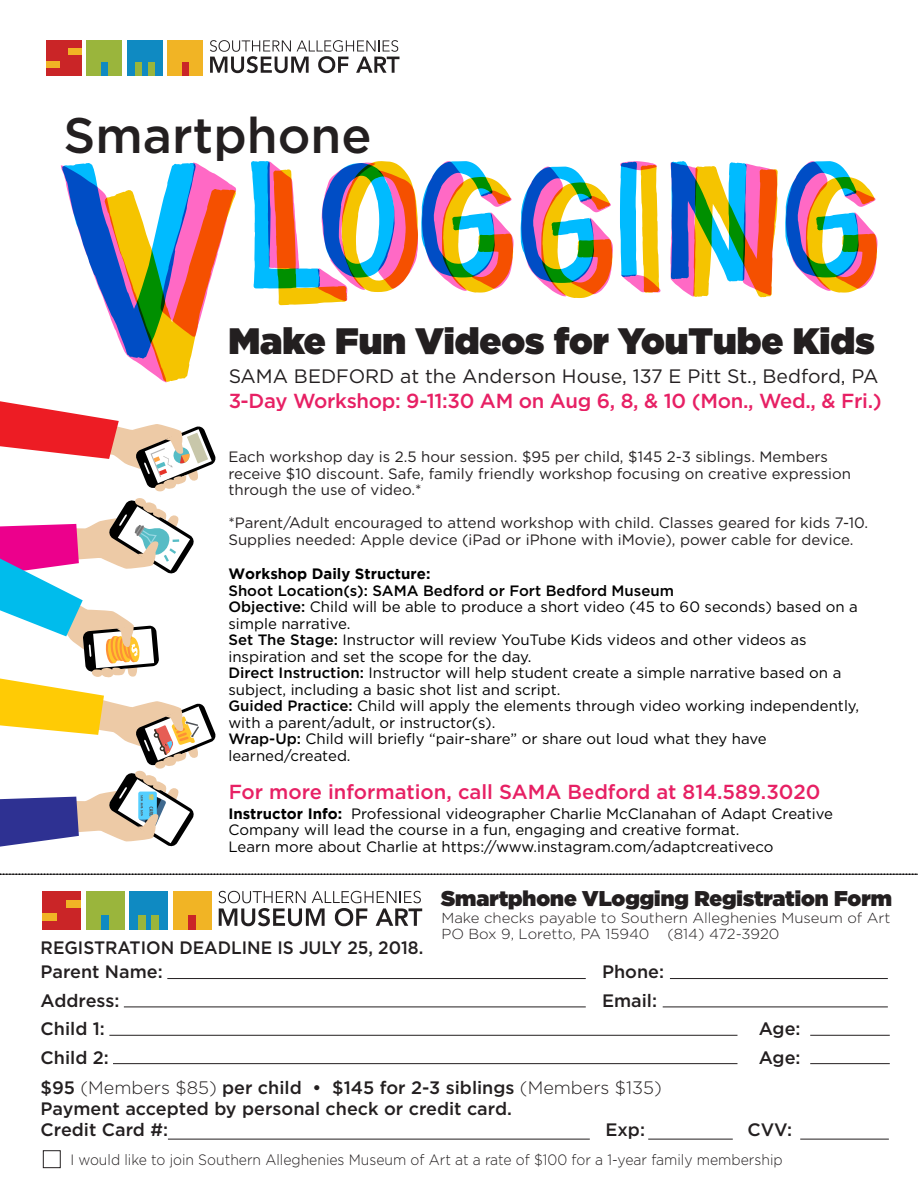
<style>
.page{position:relative;width:918px;height:1188px;background:#fff}
.page>*{position:absolute;margin:0;border:0;box-sizing:border-box;transform-origin:0 0}
.t1{font:500 49.95px "Gotham";color:#231f20}
.t2{font:900 36.75px "Gotham";color:#231f20}
.t3{font:900 21.3px "Gotham";color:#231f20}
.t4{font:500 20.25px "Gotham";letter-spacing:-.01em;color:#e72064}
.t5{font:19.5px "Gotham";color:#231f20}
.t6{font:500 18px/28.5px "Gotham";color:#231f20}
.t7{font:500 18px "Gotham";color:#231f20;scale:.95 1}
.t8{font:15px/16.5px "Gotham";color:#000}
.t9{font:15px/16.5px "Gotham";color:#231f20}
.t10{font:300 15px "Gotham";color:#231f20;scale:.93 1}
.t11{font:700 15px "Gotham";color:#000}
.t12{font:300 14.55px/16.8px "Gotham";color:#231f20}
.s1{font-weight:500}
.s2{font-weight:700}
.s3{font-weight:300}
</style>
<div class="page">
<svg style="left:61px;top:162px;width:175px;height:221px"></svg>
<svg style="left:251px;top:161px;width:263px;height:144px"></svg>
<svg style="left:521px;top:167px;width:92px;height:131px"></svg>
<svg style="left:785px;top:161px;width:93px;height:132px"></svg>
<svg style="left:620px;top:161px;width:41px;height:132px"></svg>
<svg style="left:670px;top:161px;width:108px;height:136px"></svg>
<div style="left:43px;top:1150px;width:18px;height:18px;border:1px solid #231f20"></div>
<div style="left:168px;top:40px;width:35px;height:36px;background:#f1b425"></div>
<svg style="left:210px;top:40px;width:190px;height:33px"></svg>
<div style="left:46px;top:40px;width:35px;height:36px;background:#ca2527"></div>
<div style="left:86px;top:40px;width:36px;height:36px;background:#9ab53c"></div>
<div style="left:127px;top:40px;width:36px;height:36px;background:#0f8ac2"></div>
<div style="left:135px;top:63px;width:7px;height:13px;background:#9ab53c"></div>
<div style="left:182px;top:63px;width:7px;height:13px;background:#ca2527"></div>
<div style="left:101px;top:63px;width:7px;height:13px;background:#0f8ac2"></div>
<div style="left:46px;top:61px;width:13px;height:6px;background:#f1b425"></div>
<div style="left:68px;top:49px;width:13px;height:6px;background:#f1b425"></div>
<div style="left:148px;top:63px;width:6px;height:13px;background:#9ab53c"></div>
<div style="left:173px;top:891px;width:38px;height:38px;background:#f1b425"></div>
<svg style="left:219px;top:891px;width:203px;height:35px"></svg>
<div style="left:42px;top:891px;width:39px;height:38px;background:#ca2527"></div>
<div style="left:86px;top:891px;width:38px;height:38px;background:#9ab53c"></div>
<div style="left:130px;top:891px;width:38px;height:38px;background:#0f8ac2"></div>
<div style="left:138px;top:915px;width:8px;height:14px;background:#9ab53c"></div>
<div style="left:189px;top:915px;width:7px;height:14px;background:#ca2527"></div>
<div style="left:101px;top:915px;width:8px;height:14px;background:#0f8ac2"></div>
<div style="left:42px;top:913px;width:15px;height:7px;background:#f1b425"></div>
<div style="left:66px;top:900px;width:15px;height:7px;background:#f1b425"></div>
<div style="left:152px;top:915px;width:7px;height:14px;background:#9ab53c"></div>
<hr style="left:167px;top:978px;width:419px;height:1px;background:#231f20">
<hr style="left:168px;top:1139px;width:422px;height:1px;background:#231f20">
<hr style="left:800px;top:1139px;width:89px;height:1px;background:#231f20">
<hr style="left:648px;top:1139px;width:85px;height:1px;background:#231f20">
<hr style="left:124px;top:1007px;width:462px;height:1px;background:#231f20">
<hr style="left:670px;top:978px;width:218px;height:1px;background:#231f20">
<hr style="left:663px;top:1007px;width:225px;height:1px;background:#231f20">
<hr style="left:810px;top:1035px;width:80px;height:1px;background:#231f20">
<hr style="left:810px;top:1063px;width:80px;height:1px;background:#231f20">
<hr style="left:109px;top:1035px;width:629px;height:1px;background:#231f20">
<hr style="left:113px;top:1063px;width:625px;height:1px;background:#231f20">
<svg style="left:0;top:401px;width:216px;height:446px"></svg>
<svg style="left:0;top:873px;width:918px;height:2px;background:#6e6d6d"></svg>
<h1 class="t1" style="left:64px;top:103px;width:310px">Smartphone</h1>
<h2 class="t2" style="left:228px;top:315px;width:648px">Make Fun Videos for YouTube Kids</h2>
<h3 class="t5" style="left:228px;top:363px;width:652px">SAMA BEDFORD at the Anderson House, 137 E Pitt St., Bedford, PA</h3>
<h3 class="t4" style="left:228px;top:387px;width:655px">3-Day Workshop: 9-11:30 AM on Aug 6, 8, &amp; 10 (Mon., Wed., &amp; Fri.)</h3>
<p class="t9" style="left:228px;top:449px;width:624px">Each workshop day is 2.5 hour session. $95 per child, $145 2-3 siblings. Members receive $10 discount. Safe, family friendly workshop focusing on creative expression through the use of video.*</p>
<p class="t9" style="left:228px;top:515px;width:641px">*Parent/Adult encouraged to attend workshop with child. Classes geared for kids 7-10.<br>Supplies needed: Apple device (iPad or iPhone with iMovie), power cable for device.</p>
<p class="t11" style="left:228px;top:565px;width:204px">Workshop Daily Structure:</p>
<p class="t8" style="left:228px;top:582px;width:632px"><span class="s1">Shoot Location(s): SAMA Bedford or Fort Bedford Museum<br>Objective:</span> Child will be able to produce a short video (45 to 60 seconds) based on a simple narrative.<br><span class="s1">Set The Stage:</span> Instructor will review YouTube Kids videos and other videos as inspiration and set the scope for the day.<br><span class="s1">Direct Instruction:</span> Instructor will help student create a simple narrative based on a subject, including a basic shot list and script.<br><span class="s1">Guided Practice:</span> Child will apply the elements through video working independently, with a parent/adult, or instructor(s).<br><span class="s1">Wrap-Up:</span> Child will briefly “pair-share” or share out loud what they have learned/created.</p>
<h3 class="t4" style="left:228px;top:778px;width:594px">For more information, call SAMA Bedford at 814.589.3020</h3>
<p class="t8" style="left:228px;top:805px;width:606px"><span class="s2">Instructor Info:</span> Professional videographer Charlie McClanahan of Adapt Creative<br>Company will lead the course in a fun, engaging and creative format.<br>Learn more about Charlie at https://www.instagram.com/adaptcreativeco</p>
<p class="t7" style="left:41px;top:936px;width:404px">REGISTRATION DEADLINE IS JULY 25, 2018.</p>
<p class="t6" style="left:41px;top:958px;width:124px">Parent Name:<br>Address:<br>Child 1:</p>
<h3 class="t3" style="left:441px;top:883px;width:452px">Smartphone VLogging Registration Form</h3>
<p class="t12" style="left:441px;top:909px;width:451px">Make checks payable to Southern Alleghenies Museum of Art<br>PO Box 9, Loretto, PA 15940 (814) 472-3920</p>
<p class="t6" style="left:602px;top:958px;width:64px">Phone:<br>Email:</p>
<p class="t6" style="left:759px;top:1015px;width:43px">Age:</p>
<p class="t6" style="left:41px;top:1043px;width:70px">Child 2:</p>
<p class="t6" style="left:759px;top:1043px;width:43px">Age:</p>
<p class="t6" style="left:41px;top:1077px;width:623px;line-height:21px">$95 <span class="s3">(Members $85)</span> per child • $145 for 2-3 siblings <span class="s3">(Members $135)<br></span>Payment accepted by personal check or credit card.<br>Credit Card #:</p>
<p class="t6" style="left:605px;top:1115px;width:41px">Exp:</p>
<p class="t6" style="left:748px;top:1115px;width:46px">CVV:</p>
<p class="t10" style="left:70px;top:1150px;width:767px">I would like to join Southern Alleghenies Museum of Art at a rate of $100 for a 1-year family membership</p>
</div>
